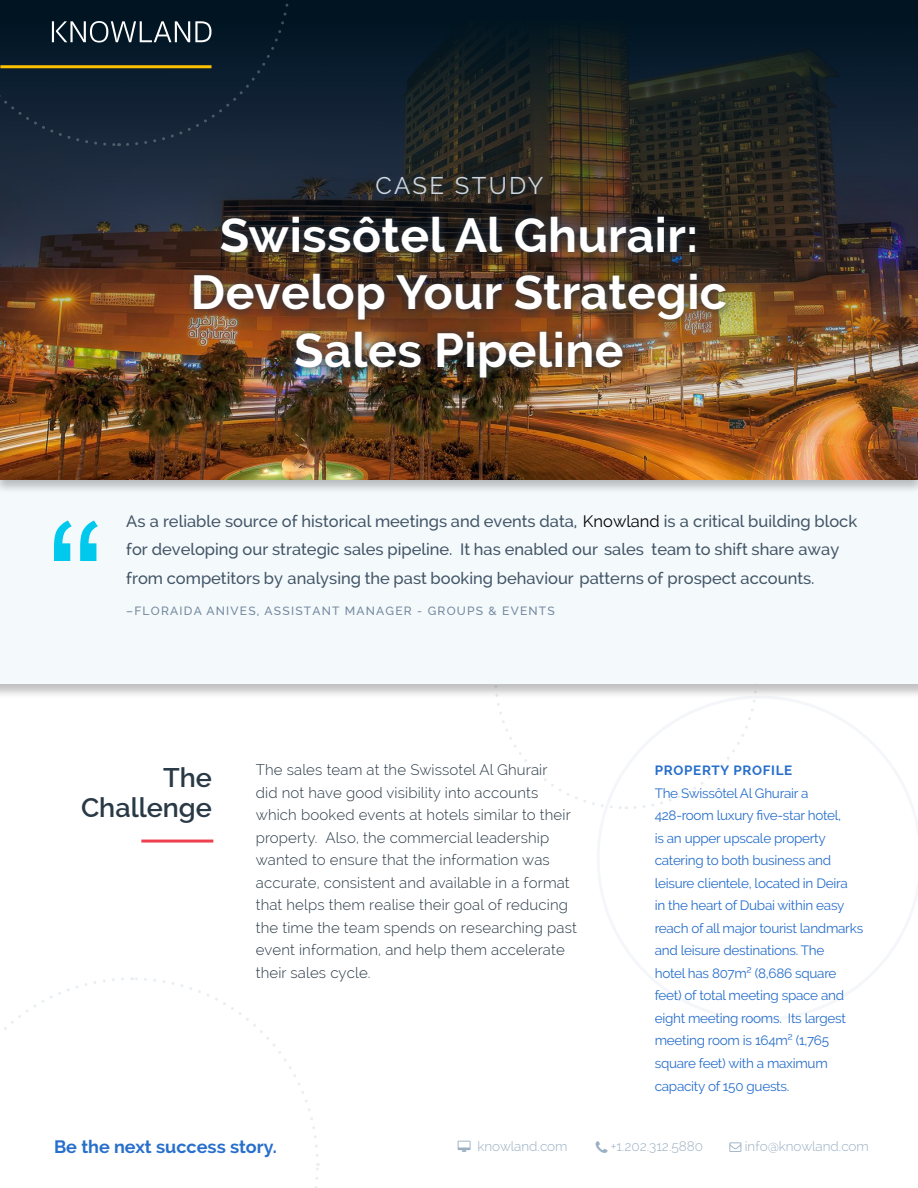
<style>
.page{position:relative;width:918px;height:1188px;background:#fff}
.page>*{position:absolute;margin:0;border:0;box-sizing:border-box;transform-origin:0 0}
.t1{font:700 48px/57.6px "Raleway";letter-spacing:.01em;color:#fff;text-align:center}
.t2{font:600 27px/30px "Raleway";color:#293946;text-align:right}
.t3{font:24px "Raleway";letter-spacing:.095em;color:#ced8e2}
.t4{font:700 18px "Raleway";color:#286fcb}
.t5{font:500 16.5px/28.5px "Raleway";color:#425566}
.t6{font:300 15px/22.5px "Raleway";letter-spacing:.01em;color:#293946}
.t7{font:13.5px/22.5px "Raleway";letter-spacing:-.02em;color:#286fcb}
.t8{font:300 13.5px "Raleway";color:#9aafc2}
.t9{font:700 13.5px "Raleway";letter-spacing:.05em;color:#286fcb}
.t10{font:500 12px "Raleway";letter-spacing:.1em;color:#73899e}
.s1{font-weight:400;color:#000}
</style>
<div class="page">
<svg style="left:597px;top:699px;width:321px;height:322px"></svg>
<div style="left:0;top:411px;width:918px;height:288px;background:#000;opacity:.25"></div>
<div style="left:0;top:494px;width:918px;height:190px;background:#f4f9fc"></div>
<img style="left:0;top:0;width:918px;height:486px">
<svg style="left:4px;top:977px;width:316px;height:211px"></svg>
<svg style="left:54px;top:520px;width:44px;height:41px"></svg>
<hr style="left:141px;top:840px;width:72px;height:3px;background:#ef4051">
<img style="left:185px;top:168px;width:550px;height:219px">
<svg style="left:0;top:0;width:293px;height:148px;background:#112232"></svg>
<hr style="left:0;top:65px;width:212px;height:3px;background:#fbc200">
<h3 class="t3" style="left:375px;top:172px;width:170px">CASE STUDY</h3>
<h1 class="t1" style="left:191px;top:206px;width:538px">Swissôtel Al Ghurair:<br>Develop Your Strategic<br>Sales Pipeline</h1>
<p class="t5" style="left:126px;top:507px;width:732px">As a reliable source of historical meetings and events data, <span class="s1">Knowland</span> is a critical building block for developing our strategic sales pipeline. It has enabled our sales team to shift share away from competitors by analysing the past booking behaviour patterns of prospect accounts.</p>
<p class="t10" style="left:126px;top:604px;width:430px">–FLORAIDA ANIVES, ASSISTANT MANAGER - GROUPS &amp; EVENTS</p>
<h2 class="t2" style="left:81px;top:762px;width:132px">The<br>Challenge</h2>
<p class="t6" style="left:256px;top:759px;width:323px">The sales team at the Swissotel Al Ghurair<br>did not have good visibility into accounts which booked events at hotels similar to their property. Also, the commercial leadership wanted to ensure that the information was accurate, consistent and available in a format that helps them realise their goal of reducing the time the team spends on researching past event information, and help them accelerate their sales cycle.</p>
<p class="t9" style="left:655px;top:763px;width:139px">PROPERTY PROFILE</p>
<p class="t7" style="left:655px;top:782px;width:210px">The Swissôtel Al Ghurair a<br>428-room luxury five-star hotel,<br>is an upper upscale property catering to both business and leisure clientele, located in Deira<br>in the heart of Dubai within easy reach of all major tourist landmarks and leisure destinations. The<br>hotel has 807m² (8,686 square feet) of total meeting space and eight meeting rooms. Its largest meeting room is 164m² (1,765 square feet) with a maximum capacity of 150 guests.</p>
<h3 class="t4" style="left:54px;top:1136px;width:225px">Be the next success story.</h3>
<p class="t8" style="left:478px;top:1139px;width:92px">knowland.com</p>
<p class="t8" style="left:611px;top:1139px;width:94px">+1.202.312.5880</p>
<p class="t8" style="left:745px;top:1139px;width:126px">info@knowland.com</p>
</div>
